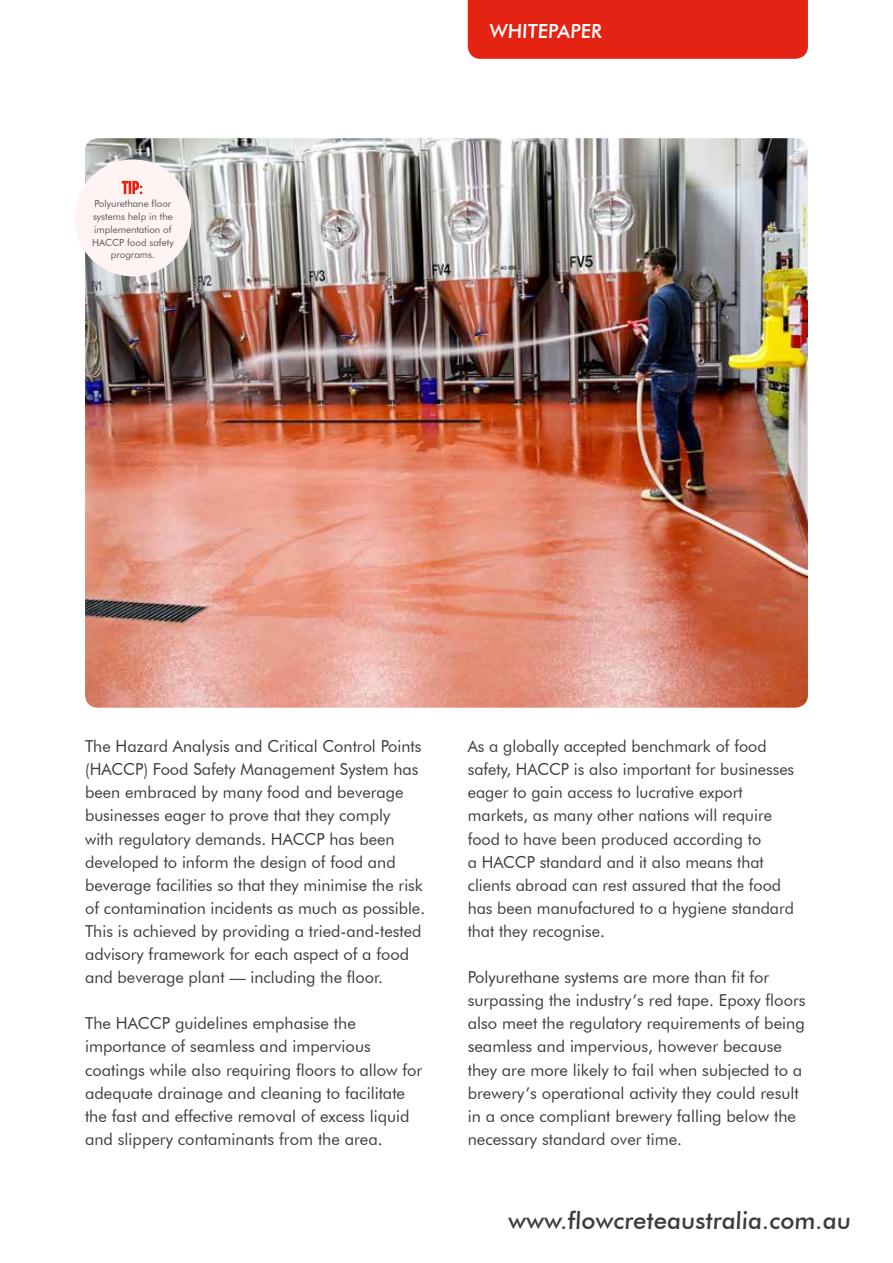
<style>
.page{position:relative;width:893px;height:1263px;background:#fff}
.page>*{position:absolute;margin:0;border:0;box-sizing:border-box;transform-origin:0 0}
.t1{font:500 24px "Futura BT";color:#3c3c3b}
.t2{font:500 19.5px "Futura BT";color:#fff}
.t3{font:16.5px/23.1px "Futura BT";color:#3c3c3b}
.t4{font:9.75px/12.8px "Futura BT";color:#575756;text-align:center}
</style>
<div class="page">
<div style="left:468px;top:0;width:340px;height:59px;background:#e42313"></div>
<img style="left:85px;top:138px;width:723px;height:570px">
<div style="left:74px;top:159px;width:117px;height:117px;background:#fef4f3;border-radius:50%"></div>
<svg style="left:122px;top:181px;width:20px;height:13px"></svg>
<p class="t4" style="left:92px;top:197px;width:83px">Polyurethane floor systems help in the implementation of<br>HACCP food safety programs.</p>
<p class="t2" style="left:489px;top:19px;width:114px">WHITEPAPER</p>
<p class="t3" style="left:85px;top:734px;width:342px">The Hazard Analysis and Critical Control Points (HACCP) Food Safety Management System has been embraced by many food and beverage businesses eager to prove that they comply<br>with regulatory demands. HACCP has been developed to inform the design of food and beverage facilities so that they minimise the risk of contamination incidents as much as possible.<br>This is achieved by providing a tried-and-tested advisory framework for each aspect of a food and beverage plant — including the floor.</p>
<p class="t3" style="left:85px;top:1012px;width:339px">The HACCP guidelines emphasise the importance of seamless and impervious coatings while also requiring floors to allow for adequate drainage and cleaning to facilitate the fast and effective removal of excess liquid and slippery contaminants from the area.</p>
<p class="t3" style="left:468px;top:734px;width:328px">As a globally accepted benchmark of food safety, HACCP is also important for businesses eager to gain access to lucrative export markets, as many other nations will require food to have been produced according to<br>a HACCP standard and it also means that clients abroad can rest assured that the food has been manufactured to a hygiene standard that they recognise.</p>
<p class="t3" style="left:468px;top:965px;width:339px">Polyurethane systems are more than fit for surpassing the industry’s red tape. Epoxy floors also meet the regulatory requirements of being seamless and impervious, however because they are more likely to fail when subjected to a brewery’s operational activity they could result in a once compliant brewery falling below the necessary standard over time.</p>
<h1 class="t1" style="left:508px;top:1206px;width:345px">www.flowcreteaustralia.com.au</h1>
</div>
